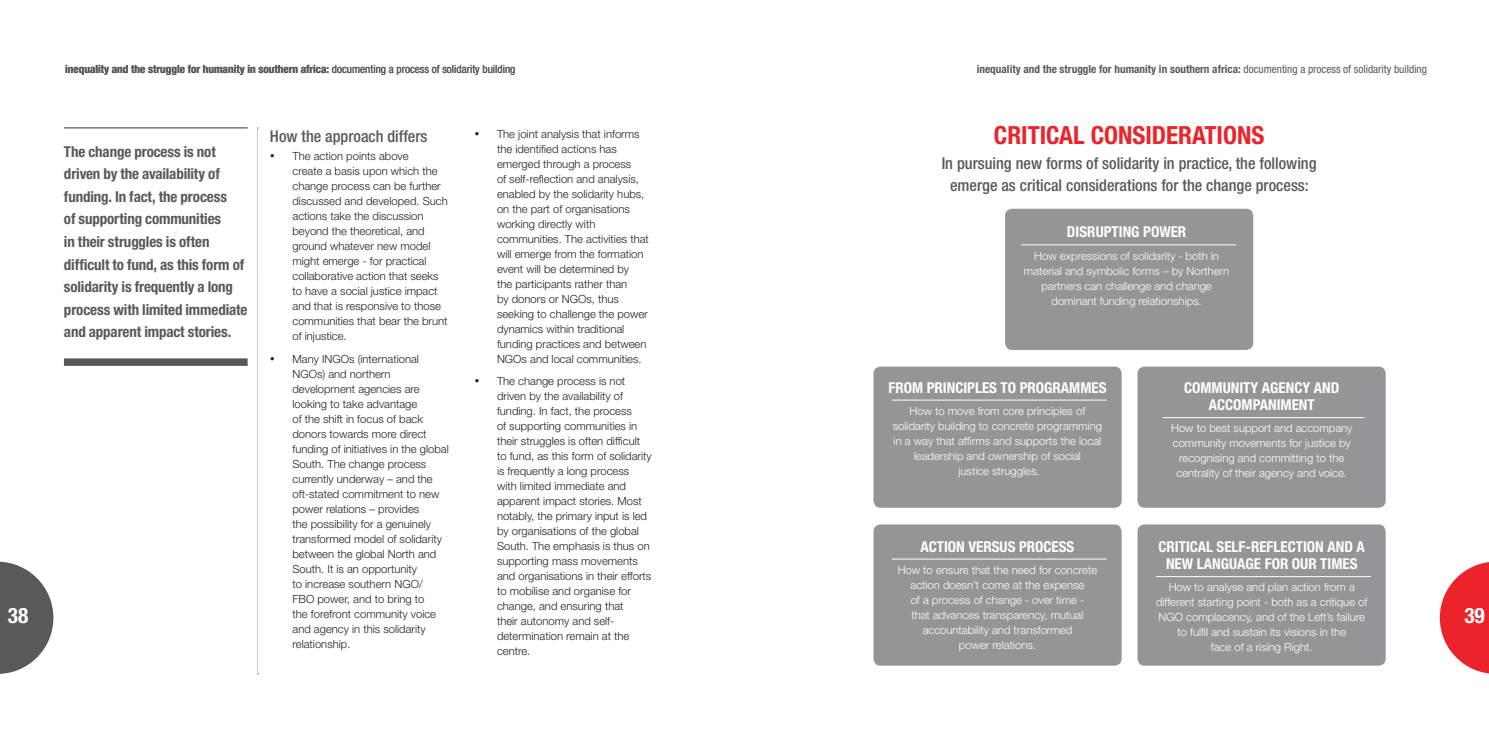
<style>
.page{position:relative;width:1489px;height:745px;background:#fff}
.page>*{position:absolute;margin:0;border:0;box-sizing:border-box;transform-origin:0 0}
.t1{font:700 condensed 25px "Helvetica Neue";color:#ec232a}
.t2{font:700 condensed 21.25px "Helvetica Neue";color:#fff}
.t3{font:500 condensed 16.25px/21.2px "Helvetica Neue";color:#58595b;text-align:center}
.t4{font:700 condensed 15px/22.5px "Helvetica Neue";letter-spacing:-.01em;color:#58595b}
.t5{font:700 condensed 15px/17.5px "Helvetica Neue";color:#fff;text-align:center}
.t6{font:300 11.25px/15px "Helvetica Neue";color:#231f20}
.t7{font:300 11.25px/15px "Helvetica Neue";color:#fff;text-align:center}
.t8{font:700 condensed 11.25px "Helvetica Neue";color:#58595b}
.s1{font-weight:400}
</style>
<div class="page">
<div style="left:1137px;top:524px;width:248px;height:141px;background:#939598;border-radius:7px"></div>
<div style="left:873px;top:366px;width:248px;height:141px;background:#939598;border-radius:7px"></div>
<div style="left:1137px;top:366px;width:248px;height:141px;background:#939598;border-radius:7px"></div>
<div style="left:873px;top:524px;width:248px;height:141px;background:#939598;border-radius:7px"></div>
<hr style="left:64px;top:127px;width:183px;height:1px;background:#58595b">
<div style="left:64px;top:358px;width:183px;height:7px;background:#58595b"></div>
<hr style="left:891px;top:399px;width:215px;height:1px;background:#fff">
<hr style="left:1162px;top:417px;width:202px;height:1px;background:#fff">
<hr style="left:891px;top:558px;width:215px;height:1px;background:#fff">
<div style="left:1005px;top:209px;width:248px;height:141px;background:#939598;border-radius:7px"></div>
<hr style="left:1020px;top:244px;width:215px;height:1px;background:#fff">
<hr style="left:1156px;top:576px;width:214px;height:1px;background:#fff">
<svg style="left:257px;top:128px;width:1px;height:546px"></svg>
<svg style="left:1439px;top:562px;width:49px;height:111px"></svg>
<svg style="left:0;top:561px;width:53px;height:112px"></svg>
<h2 class="t2" style="left:8px;top:601px;width:22px">38</h2>
<p class="t8" style="left:65px;top:62px;width:452px">inequality and the struggle for humanity in southern africa: <span class="s1">documenting a process of solidarity building</span></p>
<p class="t8" style="left:976px;top:62px;width:452px">inequality and the struggle for humanity in southern africa: <span class="s1">documenting a process of solidarity building</span></p>
<p class="t4" style="left:64px;top:140px;width:185px">The change process is not driven by the availability of funding. In fact, the process<br>of supporting communities<br>in their struggles is often difficult to fund, as this form of solidarity is frequently a long process with limited immediate and apparent impact stories.</p>
<h3 class="t3" style="left:270px;top:125px;width:159px">How the approach differs</h3>
<p class="t6" style="left:292px;top:148px;width:157px;text-indent:-22px">• The action points above<br>create a basis upon which the change process can be further discussed and developed. Such actions take the discussion beyond the theoretical, and ground whatever new model might emerge - for practical collaborative action that seeks to have a social justice impact and that is responsive to those communities that bear the brunt of injustice.</p>
<p class="t6" style="left:292px;top:350px;width:158px;text-indent:-22px">• Many INGOs (international<br>NGOs) and northern development agencies are looking to take advantage<br>of the shift in focus of back donors towards more direct funding of initiatives in the global<br>South. The change process currently underway – and the oft-stated commitment to new power relations – provides<br>the possibility for a genuinely transformed model of solidarity between the global North and<br>South. It is an opportunity<br>to increase southern NGO/<br>FBO power, and to bring to<br>the forefront community voice and agency in this solidarity relationship.</p>
<p class="t6" style="left:497px;top:126px;width:153px;text-indent:-22px">• The joint analysis that informs the identified actions has emerged through a process<br>of self-reflection and analysis, enabled by the solidarity hubs, on the part of organisations working directly with communities. The activities that will emerge from the formation event will be determined by<br>the participants rather than<br>by donors or NGOs, thus seeking to challenge the power dynamics within traditional funding practices and between<br>NGOs and local communities.</p>
<p class="t6" style="left:497px;top:373px;width:156px;text-indent:-22px">• The change process is not driven by the availability of funding. In fact, the process<br>of supporting communities in their struggles is often difficult to fund, as this form of solidarity is frequently a long process with limited immediate and apparent impact stories. Most notably, the primary input is led by organisations of the global<br>South. The emphasis is thus on supporting mass movements and organisations in their efforts to mobilise and organise for change, and ensuring that<br>their autonomy and self&shy;determination remain at the centre.</p>
<h1 class="t1" style="left:993px;top:119px;width:272px">CRITICAL CONSIDERATIONS</h1>
<h3 class="t3" style="left:941px;top:152px;width:376px">In pursuing new forms of solidarity in practice, the following emerge as critical considerations for the change process:</h3>
<h3 class="t5" style="left:1066px;top:223px;width:121px">DISRUPTING POWER</h3>
<p class="t7" style="left:1023px;top:247px;width:207px">How expressions of solidarity - both in material and symbolic forms – by Northern partners can challenge and change dominant funding relationships.</p>
<h3 class="t5" style="left:888px;top:378px;width:220px">FROM PRINCIPLES TO PROGRAMMES</h3>
<p class="t7" style="left:892px;top:403px;width:211px">How to move from core principles of solidarity building to concrete programming in a way that affirms and supports the local leadership and ownership of social<br>justice struggles.</p>
<h3 class="t5" style="left:920px;top:537px;width:155px">ACTION VERSUS PROCESS</h3>
<p class="t7" style="left:897px;top:561px;width:201px">How to ensure that the need for concrete action doesn’t come at the expense<br>of a process of change - over time -<br>that advances transparency, mutual accountability and transformed<br>power relations.</p>
<h3 class="t5" style="left:1183px;top:378px;width:157px">COMMUNITY AGENCY AND<br>ACCOMPANIMENT</h3>
<p class="t7" style="left:1170px;top:420px;width:183px">How to best support and accompany community movements for justice by recognising and committing to the centrality of their agency and voice.</p>
<h3 class="t5" style="left:1158px;top:537px;width:208px">CRITICAL SELF-REFLECTION AND A<br>NEW LANGUAGE FOR OUR TIMES</h3>
<p class="t7" style="left:1155px;top:579px;width:213px">How to analyse and plan action from a different starting point - both as a critique of NGO complacency, and of the Left’s failure to fulfil and sustain its visions in the<br>face of a rising Right.</p>
<h2 class="t2" style="left:1464px;top:601px;width:22px">39</h2>
</div>
